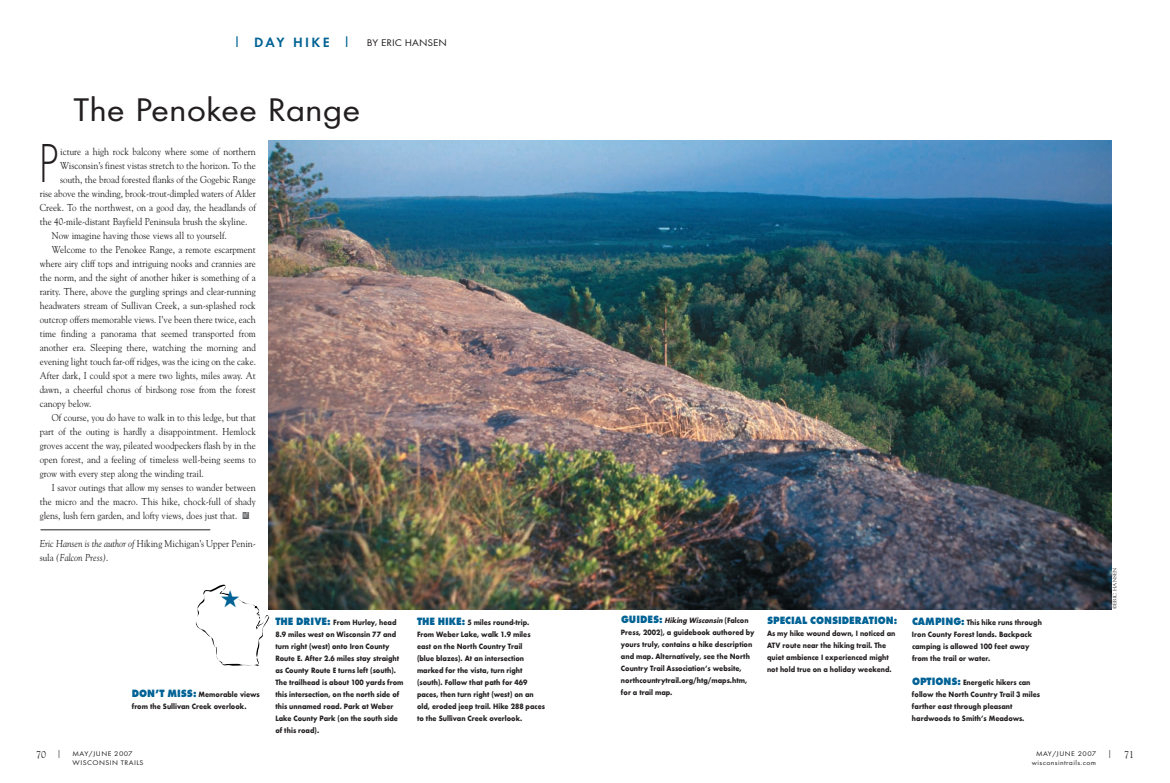
<style>
.page{position:relative;width:1170px;height:783px;background:#fff}
.page>*{position:absolute;margin:0;border:0;box-sizing:border-box;transform-origin:0 0}
.t1{font:300 57px "Futura T";color:#231f20;scale:.8 1}
.t2{font:34px "Futura T";color:#231f20;scale:1.1 1}
.t3{font:800 11px "Futura T";color:#006295;scale:.9 1}
.t4{font:10px "Goudy";color:#231f20;scale:.9 1}
.t5{font:italic 10px/14px "Goudy";color:#231f20;scale:.9 1}
.t6{font:10px "Futura T";color:#231f20;scale:1.1 1}
.t7{font:700 8px/12px "Futura T";color:#231f20;scale:.9 1}
.t8{font:7px/9px "Futura T";letter-spacing:.055em;color:#231f20;scale:1.1 1}
.t9{font:5px "Goudy";color:#231f20;scale:1.1 1}
.s1{font-size:16px;color:#006295}
.s2{font-weight:600;font-size:14px;color:#006295}
.s3{color:#57585a}
.s4{font-family:"Futura T";font-size:8px;color:#fff}
.s5{font-style:normal}
.s6{font-weight:800;font-size:11px;color:#006295}
.s7{font-style:italic}
.s8{font-family:"Goudy";font-size:10px}
.s9{font-weight:300;font-size:12px}
.s10{font-family:"Goudy";font-size:10px;color:#fff}
.s11{font-weight:300;font-size:12px;color:#fff}
</style>
<div class="page">
<img style="left:269px;top:141px;width:842px;height:469px">
<hr style="left:41px;top:530px;width:169px;height:1px;background:#231f20">
<svg style="left:195px;top:585px;width:75px;height:81px"></svg>
<p class="t6" style="left:235px;top:36px;width:194px"><span class="s1">I</span> <span class="s2">DAY H I K E</span> <span class="s1">I</span> BY ERIC HANSEN</p>
<h2 class="t2" style="left:74px;top:90px;width:263px">The Penokee Range</h2>
<h1 class="t1" style="left:39px;top:129px;width:27px">P</h1>
<p class="t4" style="left:60px;top:145px;width:219px">icture a high rock balcony where some of northern</p>
<p class="t4" style="left:60px;top:159px;width:219px">Wisconsin’s finest vistas stretch to the horizon. To the</p>
<p class="t4" style="left:60px;top:173px;width:219px">south, the broad forested flanks of the Gogebic Range</p>
<p class="t4" style="left:40px;top:187px;width:242px">rise above the winding, brook-trout-dimpled waters of Alder</p>
<p class="t4" style="left:40px;top:201px;width:242px">Creek. To the northwest, on a good day, the headlands of</p>
<p class="t4" style="left:40px;top:215px;width:232px">the 40-mile-distant Bayfield Peninsula brush the skyline.</p>
<p class="t4" style="left:52px;top:229px;width:196px">Now imagine having those views all to yourself.</p>
<p class="t4" style="left:52px;top:243px;width:228px">Welcome to the Penokee Range, a remote escarpment</p>
<p class="t4" style="left:40px;top:257px;width:242px">where airy cliff tops and intriguing nooks and crannies are</p>
<p class="t4" style="left:40px;top:271px;width:242px">the norm, and the sight of another hiker is something of a</p>
<p class="t4" style="left:40px;top:285px;width:242px">rarity. There, above the gurgling springs and clear-running</p>
<p class="t4" style="left:40px;top:299px;width:242px">headwaters stream of Sullivan Creek, a sun-splashed rock</p>
<p class="t4" style="left:40px;top:313px;width:242px">outcrop offers memorable views. I’ve been there twice, each</p>
<p class="t4" style="left:40px;top:327px;width:242px">time finding a panorama that seemed transported from</p>
<p class="t4" style="left:40px;top:341px;width:242px">another era. Sleeping there, watching the morning and</p>
<p class="t4" style="left:40px;top:355px;width:242px">evening light touch far-off ridges, was the icing on the cake.</p>
<p class="t4" style="left:40px;top:369px;width:242px">After dark, I could spot a mere two lights, miles away. At</p>
<p class="t4" style="left:40px;top:383px;width:242px">dawn, a cheerful chorus of birdsong rose from the forest</p>
<p class="t4" style="left:40px;top:397px;width:59px">canopy below.</p>
<p class="t4" style="left:52px;top:411px;width:228px">Of course, you do have to walk in to this ledge, but that</p>
<p class="t4" style="left:40px;top:425px;width:242px">part of the outing is hardly a disappointment. Hemlock</p>
<p class="t4" style="left:40px;top:439px;width:242px">groves accent the way, pileated woodpeckers flash by in the</p>
<p class="t4" style="left:40px;top:453px;width:242px">open forest, and a feeling of timeless well-being seems to</p>
<p class="t4" style="left:40px;top:467px;width:184px">grow with every step along the winding trail.</p>
<p class="t4" style="left:52px;top:481px;width:228px">I savor outings that allow my senses to wander between</p>
<p class="t4" style="left:40px;top:495px;width:242px">the micro and the macro. This hike, chock-full of shady</p>
<p class="t4" style="left:40px;top:509px;width:234px">glens, lush fern garden, and lofty views, does just that. <span class="s3">■</span><span class="s4">WT</span></p>
<p class="t5" style="left:40px;top:536px;width:242px">Eric Hansen is the author of <span class="s5">Hiking Michigan’s Upper Penin&shy;sula</span> (Falcon Press)<span class="s5">.</span></p>
<p class="t7" style="left:132px;top:688px;width:144px"><span class="s6">DON’T MISS:</span> Memorable views from the Sullivan Creek overlook.</p>
<p class="t7" style="left:275px;top:616px;width:144px"><span class="s6">THE DRIVE:</span> From Hurley, head<br>8.9 miles west on Wisconsin 77 and turn right (west) onto Iron County<br>Route E. After 2.6 miles stay straight as County Route E turns left (south).<br>The trailhead is about 100 yards from this intersection, on the north side of this unnamed road. Park at Weber<br>Lake County Park (on the south side of this road).</p>
<p class="t7" style="left:417px;top:617px;width:144px"><span class="s6">THE HIKE:</span> 5 miles round-trip.<br>From Weber Lake, walk 1.9 miles east on the North Country Trail<br>(blue blazes). At an intersection marked for the vista, turn right (south). Follow that path for 469 paces, then turn right (west) on an old, eroded jeep trail. Hike 288 paces to the Sullivan Creek overlook.</p>
<p class="t7" style="left:621px;top:614px;width:150px"><span class="s6">GUIDES:</span> <span class="s7">Hiking Wisconsin</span> (Falcon Press, 2002), a guidebook authored by yours truly, contains a hike description and map. Alternatively, see the North Country Trail Association’s website, northcountrytrail.org/htg/maps.htm, for a trail map.</p>
<p class="t3" style="left:767px;top:613px;width:146px">SPECIAL CONSIDERATION:</p>
<p class="t7" style="left:767px;top:627px;width:144px">As my hike wound down, I noticed an ATV route near the hiking trail. The quiet ambience I experienced might not hold true on a holiday weekend.</p>
<p class="t7" style="left:912px;top:616px;width:146px"><span class="s6">CAMPING:</span> This hike runs through<br>Iron County Forest lands. Backpack camping is allowed 100 feet away from the trail or water.</p>
<p class="t7" style="left:912px;top:676px;width:144px"><span class="s6">OPTIONS:</span> Energetic hikers can follow the North Country Trail 3 miles farther east through pleasant hardwoods to Smith’s Meadows.</p>
<p class="t9" style="left:1112px;top:609px;width:39px;rotate:-90deg">©ERIC HANSEN</p>
<p class="t8" style="left:36px;top:749px;width:99px"><span class="s8">70</span> <span class="s9">I</span> MAY/JUNE 2007<br><span class="s10">70</span> <span class="s11">I</span> WISCONSIN TRAILS</p>
<p class="t8" style="left:1032px;top:749px;width:94px;text-align:right">MAY/JUNE 2007 <span class="s9">I</span> <span class="s8">71 </span>wisconsintrails.com <span class="s11">I</span> <span class="s10">71</span></p>
</div>
